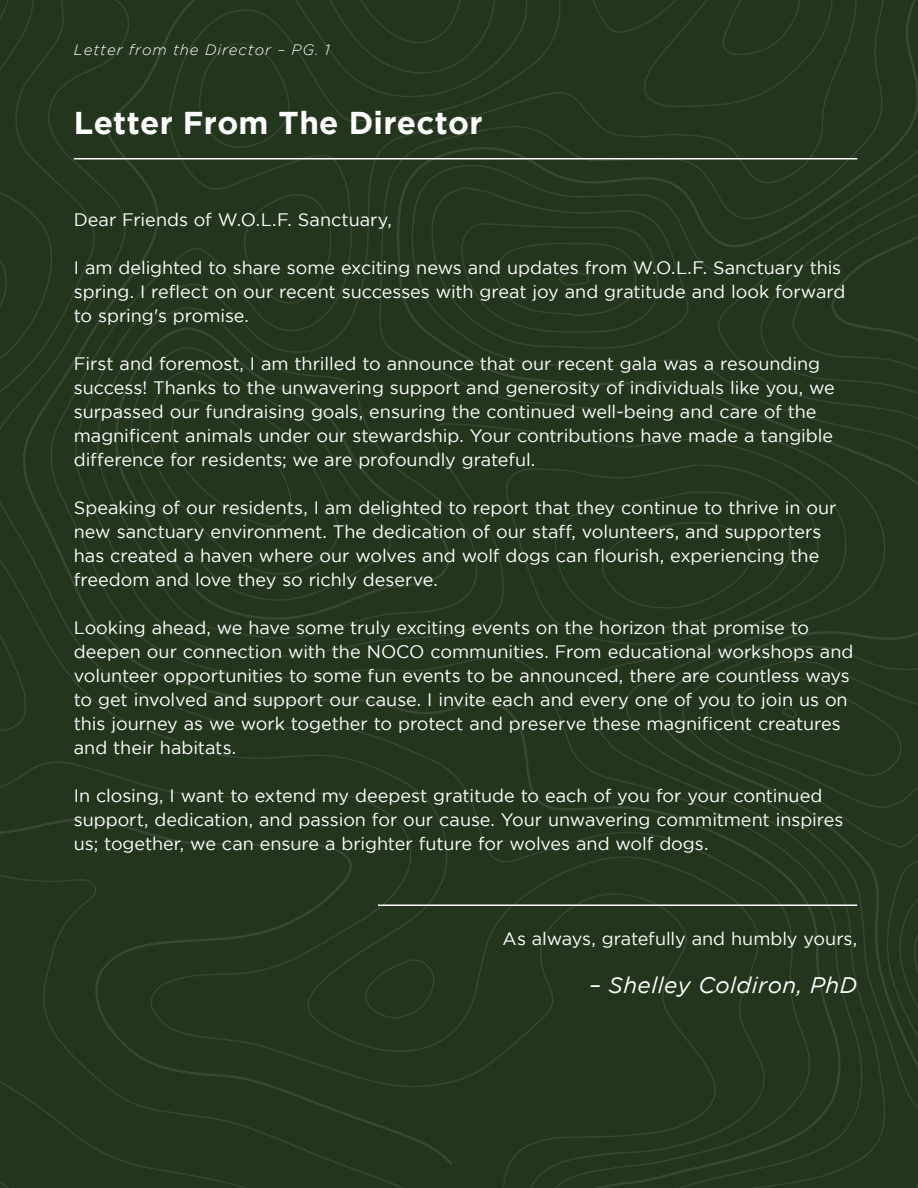
<style>
.page{position:relative;width:918px;height:1188px;background:#24351d}
.page>*{position:absolute;margin:0;border:0;box-sizing:border-box;transform-origin:0 0}
.Body_Header_White{font:700 31.5px "Gotham";letter-spacing:.01em;color:#fff}
.t1{font:italic 22.5px "Gotham";letter-spacing:.02em;color:#fff}
.Body_copy{font:18px/24px "Gotham";color:#fff}
.Page_Numbers__White{font:italic 300 15px "Gotham";letter-spacing:.06em;color:#fff}
</style>
<div class="page">
<img style="left:807px;top:1146px;width:20px;height:9px">
<img style="left:564px;top:730px;width:18px;height:33px">
<img style="left:538px;top:676px;width:27px;height:54px">
<img style="left:145px;top:640px;width:48px;height:24px">
<img style="left:454px;top:657px;width:85px;height:19px">
<img style="left:177px;top:248px;width:65px;height:46px">
<img style="left:304px;top:97px;width:48px;height:61px">
<img style="left:177px;top:150px;width:122px;height:40px">
<img style="left:177px;top:35px;width:22px;height:46px">
<img style="left:352px;top:112px;width:76px;height:10px">
<img style="left:199px;top:9px;width:94px;height:36px">
<img style="left:528px;top:29px;width:29px;height:39px">
<img style="left:556px;top:0;width:4px;height:29px">
<img style="left:0;top:763px;width:714px;height:424px">
<img style="left:529px;top:1152px;width:61px;height:36px">
<img style="left:598px;top:1101px;width:158px;height:43px">
<img style="left:714px;top:888px;width:45px;height:215px">
<img style="left:452px;top:913px;width:52px;height:123px">
<img style="left:396px;top:777px;width:52px;height:41px">
<img style="left:502px;top:875px;width:55px;height:42px">
<img style="left:555px;top:856px;width:161px;height:33px">
<img style="left:163px;top:739px;width:236px;height:41px">
<img style="left:79px;top:687px;width:93px;height:52px">
<img style="left:28px;top:607px;width:53px;height:80px">
<img style="left:4px;top:567px;width:24px;height:41px">
<img style="left:656px;top:1106px;width:115px;height:38px">
<img style="left:759px;top:885px;width:31px;height:223px">
<img style="left:481px;top:836px;width:117px;height:26px">
<img style="left:656px;top:836px;width:105px;height:50px">
<img style="left:448px;top:769px;width:35px;height:69px">
<img style="left:584px;top:832px;width:86px;height:6px">
<img style="left:293px;top:726px;width:106px;height:20px">
<img style="left:396px;top:744px;width:54px;height:29px">
<img style="left:106px;top:676px;width:189px;height:53px">
<img style="left:63px;top:620px;width:47px;height:56px">
<img style="left:34px;top:564px;width:32px;height:58px">
<img style="left:0;top:400px;width:36px;height:167px">
<img style="left:97px;top:182px;width:26px;height:100px">
<img style="left:97px;top:0;width:32px;height:68px">
<img style="left:783px;top:1155px;width:81px;height:30px">
<img style="left:835px;top:989px;width:50px;height:168px">
<img style="left:784px;top:857px;width:17px;height:29px">
<img style="left:596px;top:727px;width:65px;height:44px">
<img style="left:589px;top:663px;width:36px;height:64px">
<img style="left:154px;top:620px;width:335px;height:37px">
<img style="left:657px;top:652px;width:23px;height:6px">
<img style="left:481px;top:516px;width:23px;height:104px">
<img style="left:820px;top:566px;width:23px;height:28px">
<img style="left:75px;top:394px;width:21px;height:172px">
<img style="left:837px;top:509px;width:9px;height:57px">
<img style="left:769px;top:458px;width:68px;height:52px">
<img style="left:600px;top:443px;width:171px;height:15px">
<img style="left:128px;top:284px;width:98px;height:23px">
<img style="left:224px;top:303px;width:29px;height:4px">
<img style="left:327px;top:152px;width:50px;height:155px">
<img style="left:377px;top:129px;width:51px;height:28px">
<img style="left:583px;top:107px;width:150px;height:44px">
<img style="left:733px;top:136px;width:89px;height:44px">
<img style="left:428px;top:92px;width:155px;height:38px">
<img style="left:820px;top:73px;width:15px;height:63px">
<img style="left:835px;top:0;width:22px;height:75px">
<img style="left:861px;top:429px;width:57px;height:20px">
<img style="left:671px;top:359px;width:45px;height:15px">
<img style="left:691px;top:247px;width:68px;height:25px">
<img style="left:908px;top:150px;width:10px;height:10px">
<img style="left:256px;top:1165px;width:151px;height:23px">
<img style="left:897px;top:1067px;width:21px;height:42px">
<img style="left:854px;top:975px;width:45px;height:92px">
<img style="left:801px;top:848px;width:24px;height:31px">
<img style="left:625px;top:658px;width:34px;height:97px">
<img style="left:820px;top:599px;width:38px;height:17px">
<img style="left:856px;top:488px;width:29px;height:111px">
<img style="left:774px;top:453px;width:75px;height:36px">
<img style="left:479px;top:391px;width:292px;height:52px">
<img style="left:379px;top:142px;width:52px;height:165px">
<img style="left:711px;top:180px;width:112px;height:5px">
<img style="left:431px;top:126px;width:108px;height:18px">
<img style="left:537px;top:130px;width:175px;height:53px">
<img style="left:822px;top:129px;width:53px;height:54px">
<img style="left:873px;top:0;width:11px;height:131px">
<img style="left:0;top:1165px;width:256px;height:23px">
<img style="left:773px;top:395px;width:145px;height:24px">
<img style="left:716px;top:283px;width:43px;height:98px">
<img style="left:829px;top:175px;width:86px;height:17px">
<img style="left:680px;top:646px;width:238px;height:202px">
<img style="left:886px;top:861px;width:32px;height:180px">
<img style="left:0;top:0;width:97px;height:394px">
<img style="left:644px;top:0;width:189px;height:107px">
<img style="left:293px;top:0;width:235px;height:97px">
<img style="left:329px;top:0;width:166px;height:74px">
<img style="left:0;top:191px;width:54px;height:170px">
<img style="left:722px;top:0;width:78px;height:55px">
<img style="left:359px;top:0;width:102px;height:43px">
<img style="left:0;top:635px;width:26px;height:96px">
<img style="left:593px;top:0;width:86px;height:33px">
<img style="left:0;top:0;width:34px;height:74px">
<img style="left:0;top:257px;width:8px;height:53px">
<img style="left:0;top:0;width:9px;height:23px">
<img style="left:96px;top:307px;width:383px;height:332px">
<img style="left:506px;top:464px;width:314px;height:181px">
<img style="left:553px;top:492px;width:240px;height:137px">
<img style="left:600px;top:522px;width:153px;height:87px">
<img style="left:706px;top:666px;width:212px;height:142px">
<img style="left:913px;top:929px;width:5px;height:50px">
<img style="left:759px;top:192px;width:159px;height:203px">
<img style="left:197px;top:43px;width:94px;height:105px">
<img style="left:590px;top:1144px;width:193px;height:44px">
<img style="left:771px;top:1090px;width:66px;height:56px">
<img style="left:790px;top:879px;width:52px;height:214px">
<img style="left:738px;top:843px;width:54px;height:42px">
<img style="left:687px;top:820px;width:54px;height:27px">
<img style="left:527px;top:771px;width:162px;height:52px">
<img style="left:482px;top:702px;width:47px;height:71px">
<img style="left:137px;top:664px;width:347px;height:50px">
<img style="left:86px;top:611px;width:59px;height:55px">
<img style="left:61px;top:558px;width:29px;height:55px">
<img style="left:22px;top:359px;width:53px;height:201px">
<img style="left:72px;top:282px;width:54px;height:85px">
<img style="left:123px;top:18px;width:54px;height:270px">
<img style="left:107px;top:104px;width:19px;height:57px">
<img style="left:175px;top:0;width:20px;height:26px">
<img style="left:903px;top:1037px;width:15px;height:35px">
<img style="left:878px;top:949px;width:28px;height:90px">
<img style="left:825px;top:821px;width:55px;height:154px">
<img style="left:724px;top:771px;width:103px;height:55px">
<img style="left:658px;top:664px;width:62px;height:105px">
<img style="left:717px;top:765px;width:18px;height:8px">
<img style="left:706px;top:631px;width:212px;height:35px">
<img style="left:849px;top:453px;width:69px;height:35px">
<img style="left:663px;top:381px;width:110px;height:42px">
<img style="left:771px;top:419px;width:90px;height:34px">
<img style="left:451px;top:349px;width:215px;height:36px">
<img style="left:396px;top:151px;width:53px;height:176px">
<img style="left:690px;top:185px;width:83px;height:62px">
<img style="left:771px;top:185px;width:79px;height:52px">
<img style="left:449px;top:147px;width:231px;height:40px">
<img style="left:843px;top:132px;width:65px;height:56px">
<img style="left:904px;top:0;width:14px;height:134px">
<img style="left:0;top:818px;width:452px;height:347px">
<img style="left:831px;top:235px;width:87px;height:108px">
<img style="left:113px;top:327px;width:338px;height:293px">
<img style="left:431px;top:187px;width:259px;height:162px">
<img style="left:242px;top:194px;width:90px;height:110px">
<img style="left:461px;top:223px;width:200px;height:110px">
<hr style="left:74px;top:158px;width:783px;height:2px;background:#fff">
<hr style="left:378px;top:904px;width:479px;height:2px;background:#fff">
<p class="Page_Numbers__White" style="left:74px;top:42px;width:258px">Letter from the Director – PG. 1</p>
<p class="Body_Header_White" style="left:74px;top:104px;width:410px">Letter From The Director</p>
<p class="Body_copy" style="left:74px;top:207px;width:320px">Dear Friends of W.O.L.F. Sanctuary,</p>
<p class="Body_copy" style="left:74px;top:255px;width:773px">I am delighted to share some exciting news and updates from W.O.L.F. Sanctuary this spring. I reflect on our recent successes with great joy and gratitude and look forward to spring's promise.</p>
<p class="Body_copy" style="left:74px;top:351px;width:762px">First and foremost, I am thrilled to announce that our recent gala was a resounding success! Thanks to the unwavering support and generosity of individuals like you, we surpassed our fundraising goals, ensuring the continued well-being and care of the magnificent animals under our stewardship. Your contributions have made a tangible difference for residents; we are profoundly grateful.</p>
<p class="Body_copy" style="left:74px;top:495px;width:764px">Speaking of our residents, I am delighted to report that they continue to thrive in our new sanctuary environment. The dedication of our staff, volunteers, and supporters has created a haven where our wolves and wolf dogs can flourish, experiencing the freedom and love they so richly deserve.</p>
<p class="Body_copy" style="left:74px;top:615px;width:781px">Looking ahead, we have some truly exciting events on the horizon that promise to deepen our connection with the NOCO communities. From educational workshops and volunteer opportunities to some fun events to be announced, there are countless ways to get involved and support our cause. I invite each and every one of you to join us on this journey as we work together to protect and preserve these magnificent creatures and their habitats.</p>
<p class="Body_copy" style="left:74px;top:783px;width:771px">In closing, I want to extend my deepest gratitude to each of you for your continued support, dedication, and passion for our cause. Your unwavering commitment inspires us; together, we can ensure a brighter future for wolves and wolf dogs.</p>
<p class="Body_copy" style="left:503px;top:927px;width:356px">As always, gratefully and humbly yours,</p>
<p class="t1" style="left:589px;top:973px;width:270px">– Shelley Coldiron, PhD</p>
</div>
